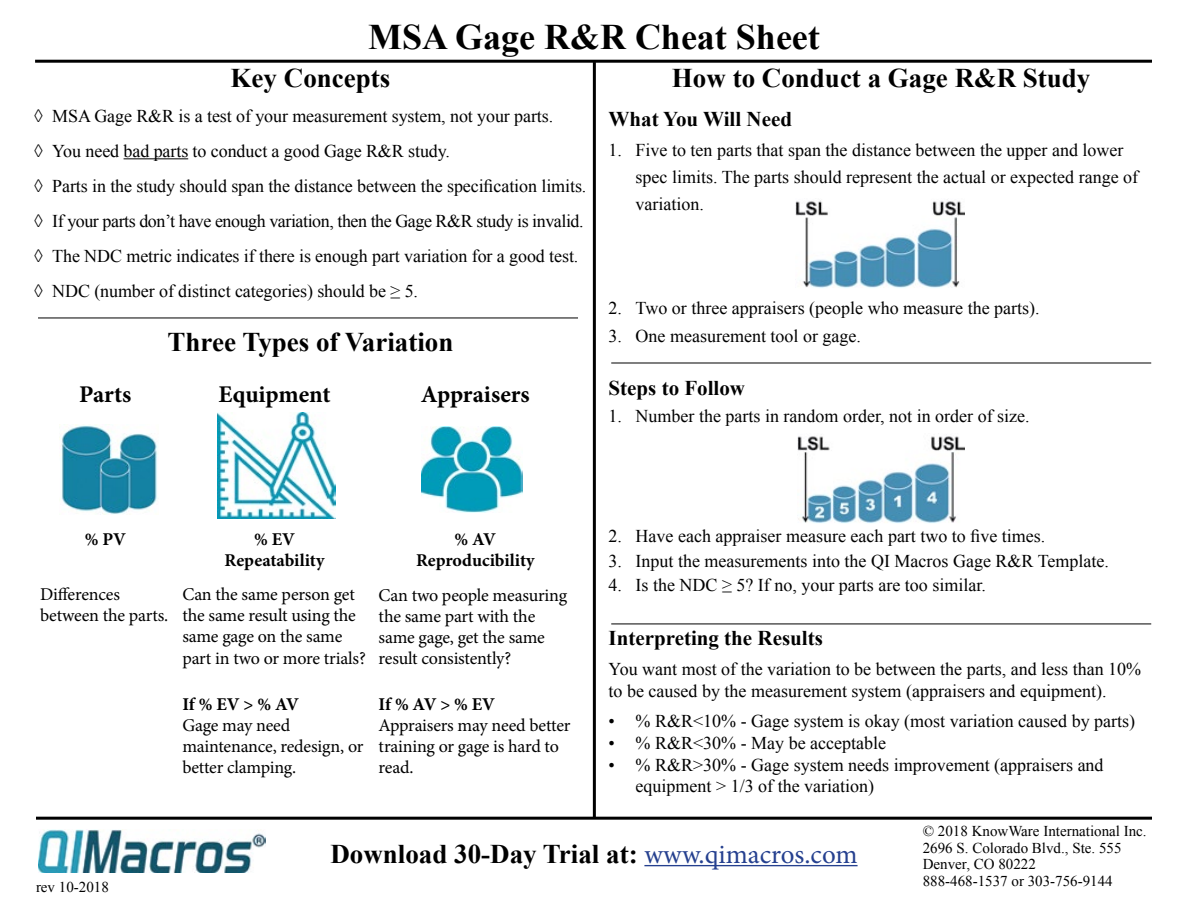
<style>
.page{position:relative;width:1188px;height:918px;background:#fff}
.page>*{position:absolute;margin:0;border:0;box-sizing:border-box;transform-origin:0 0}
.t1{font:700 36px "Times New Roman";color:#000}
.t2{font:700 27px "Times New Roman";color:#000}
.t3{font:700 24px "Minion Pro";letter-spacing:-.005em;color:#000}
.t4{font:700 21px "Times New Roman";color:#000}
.t5{font:18px/35.1px "Times New Roman";color:#000}
.t6{font:18px/21px "Minion Pro";letter-spacing:-.015em;color:#000}
.t7{font:700 18px/21.6px "Minion Pro";letter-spacing:-.005em;color:#000;text-align:center}
.t8{font:15px/16.5px "Times New Roman";color:#000}
.s1{font-family:"Minion Pro";font-weight:400;color:#25408f}
</style>
<div class="page">
<hr style="left:36px;top:817px;width:1116px;height:3px;background:#000">
<hr style="left:644px;top:865px;width:214px;height:1px;background:#25408f">
<hr style="left:124px;top:158px;width:64px;height:1px;background:#000">
<hr style="left:593px;top:62px;width:3px;height:756px;background:#000">
<hr style="left:38px;top:318px;width:540px;height:1px;background:#000">
<hr style="left:611px;top:624px;width:540px;height:1px;background:#000">
<hr style="left:35px;top:60px;width:1117px;height:3px;background:#000">
<img style="left:38px;top:830px;width:228px;height:42px">
<hr style="left:611px;top:363px;width:540px;height:1px;background:#000">
<img style="left:421px;top:427px;width:101px;height:85px">
<img style="left:61px;top:424px;width:97px;height:90px">
<img style="left:796px;top:199px;width:169px;height:89px">
<img style="left:798px;top:436px;width:167px;height:87px">
<img style="left:218px;top:413px;width:117px;height:106px">
<h1 class="t1" style="left:368px;top:12px;width:453px">MSA Gage R&amp;R Cheat Sheet</h1>
<h2 class="t2" style="left:231px;top:59px;width:161px">Key Concepts</h2>
<p class="t5" style="left:34px;top:98px;width:554px">◊ MSA Gage R&amp;R is a test of your measurement system, not your parts.<br>◊ You need bad parts to conduct a good Gage R&amp;R study.<br>◊ Parts in the study should span the distance between the specification limits. ◊ If your parts don’t have enough variation, then the Gage R&amp;R study is invalid. ◊ The NDC metric indicates if there is enough part variation for a good test. ◊ NDC (number of distinct categories) should be ≥ 5.</p>
<h2 class="t2" style="left:168px;top:324px;width:287px">Three Types of Variation</h2>
<h3 class="t3" style="left:79px;top:378px;width:54px">Parts</h3>
<h3 class="t3" style="left:218px;top:378px;width:114px">Equipment</h3>
<h3 class="t3" style="left:421px;top:378px;width:110px">Appraisers</h3>
<h2 class="t2" style="left:672px;top:59px;width:420px">How to Conduct a Gage R&amp;R Study</h2>
<p class="t4" style="left:609px;top:105px;width:185px">What You Will Need</p>
<p class="t5" style="left:636px;top:136px;width:504px;line-height:27px;text-indent:-27px">1. Five to ten parts that span the distance between the upper and lower spec limits. The parts should represent the actual or expected range of variation.</p>
<p class="t5" style="left:609px;top:290px;width:433px">2. Two or three appraisers (people who measure the parts).</p>
<p class="t5" style="left:609px;top:318px;width:254px">3. One measurement tool or gage.</p>
<p class="t4" style="left:609px;top:373px;width:138px">Steps to Follow</p>
<p class="t5" style="left:609px;top:398px;width:423px">1. Number the parts in random order, not in order of size.</p>
<p class="t7" style="left:85px;top:528px;width:43px">% PV</p>
<p class="t7" style="left:225px;top:528px;width:101px">% EV<br>Repeatability</p>
<p class="t7" style="left:416px;top:528px;width:120px">% AV<br>Reproducibility</p>
<p class="t6" style="left:40px;top:584px;width:130px">Differences between the parts.</p>
<p class="t6" style="left:182px;top:584px;width:185px">Can the same person get the same result using the same gage on the same part in two or more trials?</p>
<p class="t6" style="left:379px;top:584px;width:190px">Can two people measuring the same part with the same gage, get the same result consistently?</p>
<p class="t7" style="left:182px;top:693px;width:118px">If % EV &gt; % AV</p>
<p class="t6" style="left:182px;top:714px;width:183px">Gage may need maintenance, redesign, or better clamping.</p>
<p class="t7" style="left:379px;top:693px;width:118px">If % AV &gt; % EV</p>
<p class="t6" style="left:379px;top:714px;width:193px">Appraisers may need better training or gage is hard to read.</p>
<p class="t5" style="left:609px;top:518px;width:438px">2. Have each appraiser measure each part two to five times.</p>
<p class="t5" style="left:609px;top:543px;width:502px">3. Input the measurements into the QI Macros Gage R&amp;R Template.</p>
<p class="t5" style="left:609px;top:567px;width:379px">4. Is the NDC ≥ 5? If no, your parts are too similar.</p>
<p class="t4" style="left:609px;top:624px;width:216px">Interpreting the Results</p>
<p class="t5" style="left:609px;top:658px;width:534px;line-height:21.6px">You want most of the variation to be between the parts, and less than 10% to be caused by the measurement system (appraisers and equipment).</p>
<p class="t5" style="left:609px;top:704px;width:528px">• % R&amp;R&lt;10% - Gage system is okay (most variation caused by parts)</p>
<p class="t5" style="left:609px;top:725px;width:279px">• % R&amp;R&lt;30% - May be acceptable</p>
<p class="t5" style="left:636px;top:753px;width:470px;line-height:21.6px;text-indent:-27px">• % R&amp;R&gt;30% - Gage system needs improvement (appraisers and equipment &gt; 1/3 of the variation)</p>
<p class="t8" style="left:36px;top:878px;width:74px">rev 10-2018</p>
<h2 class="t2" style="left:330px;top:835px;width:529px">Download 30-Day Trial at: <span class="s1">www.qimacros.com</span></h2>
<p class="t8" style="left:923px;top:823px;width:225px">© 2018 KnowWare International Inc.<br>2696 S. Colorado Blvd., Ste. 555<br>Denver, CO 80222<br>888-468-1537 or 303-756-9144</p>
</div>
